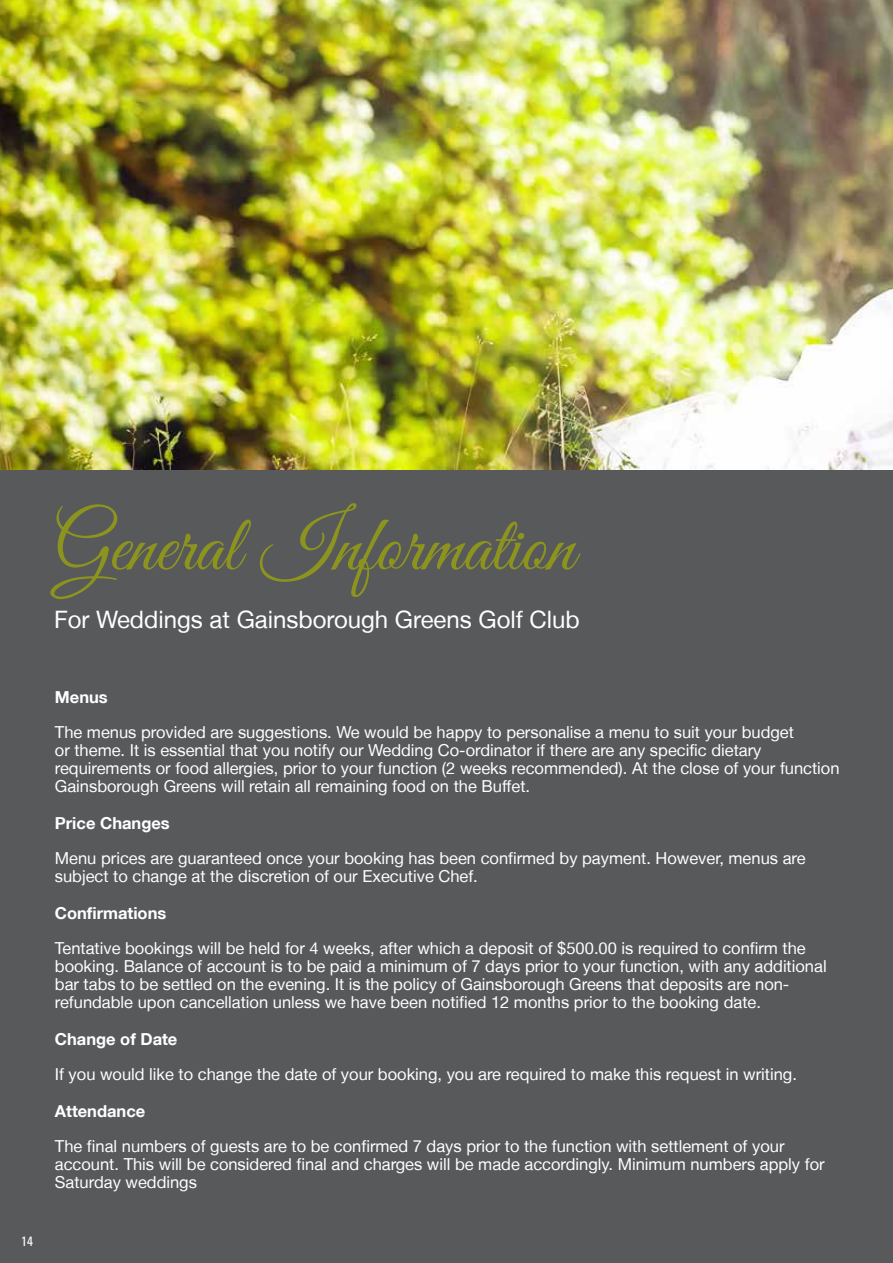
<style>
.page{position:relative;width:893px;height:1263px;background:#58595b}
.page>*{position:absolute;margin:0;border:0;box-sizing:border-box;transform-origin:0 0}
.t1{font:79.5px "Great Vibes";color:#8d941e}
.t2{font:24px "Helvetica Neue LT";color:#fff}
.t3{font:16.5px/18px "Helvetica Neue LT";color:#fff}
.t4{font:700 16.5px "Helvetica Neue LT";color:#fff}
.t5{font:condensed 13.5px "Univers LT Std";color:#fff}
</style>
<div class="page">
<img style="left:0;top:0;width:893px;height:470px">
<h1 class="t1" style="left:54px;top:502px;width:522px">General Information</h1>
<h2 class="t2" style="left:54px;top:605px;width:527px">For Weddings at Gainsborough Greens Golf Club</h2>
<p class="t5" style="left:21px;top:1232px;width:13px">14</p>
<p class="t4" style="left:55px;top:687px;width:54px">Menus</p>
<p class="t3" style="left:55px;top:723px;width:786px">The menus provided are suggestions. We would be happy to personalise a menu to suit your budget<br>or theme. It is essential that you notify our Wedding Co-ordinator if there are any specific dietary requirements or food allergies, prior to your function (2 weeks recommended). At the close of your function Gainsborough Greens will retain all remaining food on the Buffet.</p>
<p class="t4" style="left:55px;top:813px;width:116px">Price Changes</p>
<p class="t3" style="left:55px;top:849px;width:752px">Menu prices are guaranteed once your booking has been confirmed by payment. However, menus are subject to change at the discretion of our Executive Chef.</p>
<p class="t4" style="left:55px;top:903px;width:113px">Confirmations</p>
<p class="t3" style="left:55px;top:939px;width:773px">Tentative bookings will be held for 4 weeks, after which a deposit of $500.00 is required to confirm the booking. Balance of account is to be paid a minimum of 7 days prior to your function, with any additional bar tabs to be settled on the evening. It is the policy of Gainsborough Greens that deposits are non&shy;refundable upon cancellation unless we have been notified 12 months prior to the booking date.</p>
<p class="t4" style="left:55px;top:1029px;width:124px">Change of Date</p>
<p class="t3" style="left:55px;top:1065px;width:744px">If you would like to change the date of your booking, you are required to make this request in writing.</p>
<p class="t4" style="left:55px;top:1101px;width:92px">Attendance</p>
<p class="t3" style="left:55px;top:1137px;width:771px">The final numbers of guests are to be confirmed 7 days prior to the function with settlement of your account. This will be considered final and charges will be made accordingly. Minimum numbers apply for<br>Saturday weddings</p>
</div>
